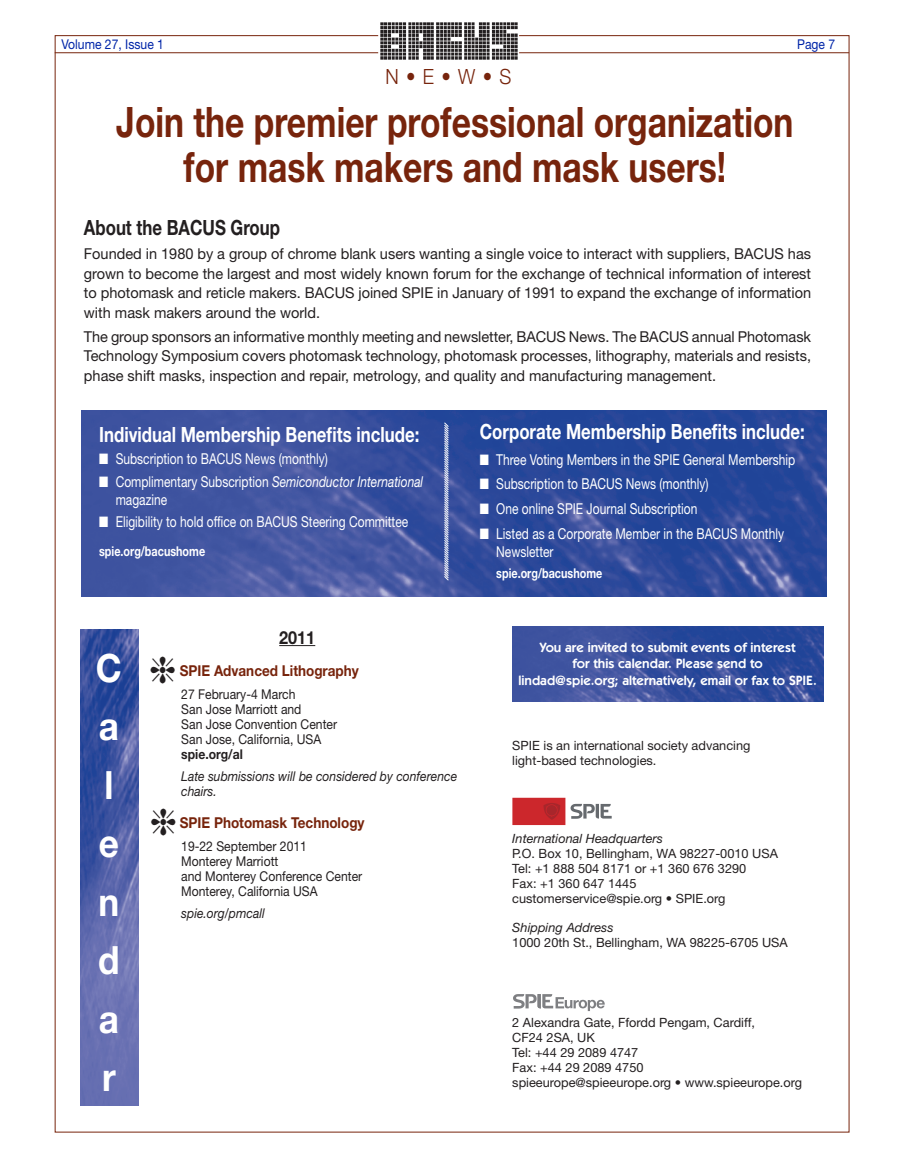
<style>
.page{position:relative;width:905px;height:1161px;background:#fff}
.page>*{position:absolute;margin:0;border:0;box-sizing:border-box;transform-origin:0 0}
.t1{font:700 42px/45px "Helvetica Neue";color:#77240c;text-align:center;scale:.8 1}
.t2{font:700 39px "Helvetica Neue";color:#fff;scale:.9 1}
.t3{font:700 21px "Helvetica Neue";color:#fff;scale:.8 1}
.bullets{font:700 21px "Helvetica Neue";color:#231f20;scale:.8 1}
.t4{font:300 21px "Helvetica Neue";color:#77240c;scale:.9 1}
.t5{font:700 18px "Helvetica Neue";color:#231f20;scale:.9 1}
.bullets-2{font:15px/19.5px "Helvetica Neue";color:#231f20;text-align:justify}
.t6{font:15px/18px "Helvetica Neue";color:#fff;scale:.8 1}
.Cal_hd{font:700 15px "Helvetica Neue";color:#77240c;scale:.9 1}
.Cal_body{font:13.5px/15px "Helvetica Neue";color:#231f20;scale:.9 1}
.t7{font:600 13.5px/16.5px "Itc Kabel";color:#fff;text-align:center}
.Cal_body-2{font:italic 13.5px/15px "Helvetica Neue";color:#231f20;scale:.9 1}
.t8{font:700 13.5px "Helvetica Neue";color:#fff;scale:.8 1}
.t9{font:13.5px "Helvetica Neue";color:#0025a8;scale:.9 1}
.Cal_body-3{font:700 13.5px "Helvetica Neue";color:#231f20;scale:.9 1}
.body_no_indent{font:12.75px/15px "Helvetica Neue";color:#231f20}
.bullets-3{font:italic 12.75px "Helvetica Neue";color:#231f20}
.bullets-4{font:12.75px "Helvetica Neue";color:#231f20}
.s1{font-style:italic}
</style>
<div class="page">
<img style="left:80px;top:630px;width:58px;height:475px">
<img style="left:82px;top:410px;width:744px;height:187px">
<img style="left:512px;top:626px;width:311px;height:75px">
<hr style="left:279px;top:645px;width:36px;height:1px;background:#231f20">
<svg style="left:443px;top:422px;width:6px;height:159px"></svg>
<svg style="left:512px;top:798px;width:99px;height:27px"></svg>
<svg style="left:513px;top:994px;width:92px;height:17px"></svg>
<hr style="left:55px;top:52px;width:794px;height:1px;background:#77240c">
<div style="left:378px;top:18px;width:141px;height:52px;background:#fff"></div>
<img style="left:380px;top:23px;width:137px;height:37px">
<p class="t9" style="left:61px;top:36px;width:115px">Volume 27, Issue 1</p>
<p class="t9" style="left:797px;top:36px;width:44px">Page 7</p>
<p class="t4" style="left:385px;top:63px;width:141px">N • E • W • S</p>
<p class="t1" style="left:116px;top:98px;width:848px">Join the premier professional organization for mask makers and mask users!</p>
<p class="bullets" style="left:84px;top:215px;width:247px">About the BACUS Group</p>
<p class="bullets-2" style="left:84px;top:244px;width:728px">Founded in 1980 by a group of chrome blank users wanting a single voice to interact with suppliers, BACUS has grown to become the largest and most widely known forum for the exchange of technical information of interest to photomask and reticle makers. BACUS joined SPIE in January of 1991 to expand the exchange of information with mask makers around the world.</p>
<p class="bullets-2" style="left:84px;top:326px;width:728px">The group sponsors an informative monthly meeting and newsletter, BACUS News. The BACUS annual Photomask Technology Symposium covers photomask technology, photomask processes, lithography, materials and resists, phase shift masks, inspection and repair, metrology, and quality and manufacturing management.</p>
<p class="t3" style="left:99px;top:421px;width:402px">Individual Membership Benefits include:</p>
<p class="t6" style="left:99px;top:450px;width:287px">■ Subscription to BACUS News (monthly)</p>
<p class="t6" style="left:116px;top:472px;width:386px;text-indent:-16px">■ Complimentary Subscription <span class="s1">Semiconductor International </span>magazine</p>
<p class="t6" style="left:99px;top:513px;width:388px">■ Eligibility to hold office on BACUS Steering Committee</p>
<p class="t8" style="left:99px;top:542px;width:134px">spie.org/bacushome</p>
<p class="t2" style="left:96px;top:644px;width:30px">C</p>
<p class="t2" style="left:99px;top:702px;width:24px">a</p>
<p class="t2" style="left:104px;top:761px;width:12px">l</p>
<p class="t2" style="left:99px;top:819px;width:24px">e</p>
<p class="t2" style="left:98px;top:878px;width:25px">n</p>
<p class="t2" style="left:98px;top:936px;width:25px">d</p>
<p class="t2" style="left:99px;top:995px;width:24px">a</p>
<p class="t2" style="left:102px;top:1053px;width:17px">r</p>
<p class="t5" style="left:279px;top:626px;width:42px">2011</p>
<p class="Cal_hd" style="left:180px;top:662px;width:200px">SPIE Advanced Lithography</p>
<p class="Cal_body" style="left:181px;top:686px;width:128px">27 February-4 March</p>
<p class="Cal_body" style="left:181px;top:701px;width:175px">San Jose Marriott and<br>San Jose Convention Center</p>
<p class="Cal_body" style="left:181px;top:731px;width:157px">San Jose, California, USA</p>
<p class="Cal_body-3" style="left:181px;top:746px;width:70px">spie.org/al</p>
<p class="Cal_body-2" style="left:181px;top:768px;width:308px">Late submissions will be considered by conference chairs.</p>
<p class="Cal_hd" style="left:180px;top:814px;width:207px">SPIE Photomask Technology</p>
<p class="Cal_body" style="left:181px;top:838px;width:141px">19-22 September 2011</p>
<p class="Cal_body" style="left:181px;top:853px;width:109px">Monterey Marriott</p>
<p class="Cal_body" style="left:181px;top:868px;width:203px">and Monterey Conference Center</p>
<p class="Cal_body" style="left:181px;top:883px;width:153px">Monterey, California USA</p>
<p class="Cal_body-2" style="left:181px;top:905px;width:94px">spie.org/pmcall</p>
<p class="t3" style="left:480px;top:419px;width:407px">Corporate Membership Benefits include:</p>
<p class="t6" style="left:480px;top:450px;width:396px">■ Three Voting Members in the SPIE General Membership</p>
<p class="t6" style="left:480px;top:475px;width:287px">■ Subscription to BACUS News (monthly)</p>
<p class="t6" style="left:480px;top:500px;width:274px">■ One online SPIE Journal Subscription</p>
<p class="t6" style="left:496px;top:524px;width:361px;text-indent:-16px">■ Listed as a Corporate Member in the BACUS Monthly<br>Newsletter</p>
<p class="t8" style="left:496px;top:565px;width:134px">spie.org/bacushome</p>
<p class="t7" style="left:539px;top:639px;width:257px">You are invited to submit events of interest</p>
<p class="t7" style="left:518px;top:656px;width:300px">for this calendar. Please send to<br>lindad@spie.org; alternatively, email or fax to SPIE.</p>
<p class="body_no_indent" style="left:512px;top:738px;width:240px">SPIE is an international society advancing light-based technologies.</p>
<p class="bullets-3" style="left:512px;top:831px;width:152px">International Headquarters</p>
<p class="body_no_indent" style="left:512px;top:846px;width:267px">P.O. Box 10, Bellingham, WA 98227-0010 USA<br>Tel: +1 888 504 8171 or +1 360 676 3290<br>Fax: +1 360 647 1445</p>
<p class="body_no_indent" style="left:512px;top:891px;width:215px">customerservice@spie.org • SPIE.org</p>
<p class="bullets-3" style="left:512px;top:920px;width:103px">Shipping Address</p>
<p class="bullets-4" style="left:512px;top:935px;width:277px">1000 20th St., Bellingham, WA 98225-6705 USA</p>
<p class="body_no_indent" style="left:512px;top:1015px;width:244px">2 Alexandra Gate, Ffordd Pengam, Cardiff,<br>CF24 2SA, UK<br>Tel: +44 29 2089 4747<br>Fax: +44 29 2089 4750</p>
<p class="body_no_indent" style="left:512px;top:1075px;width:291px">spieeurope@spieeurope.org • www.spieeurope.org</p>
</div>
